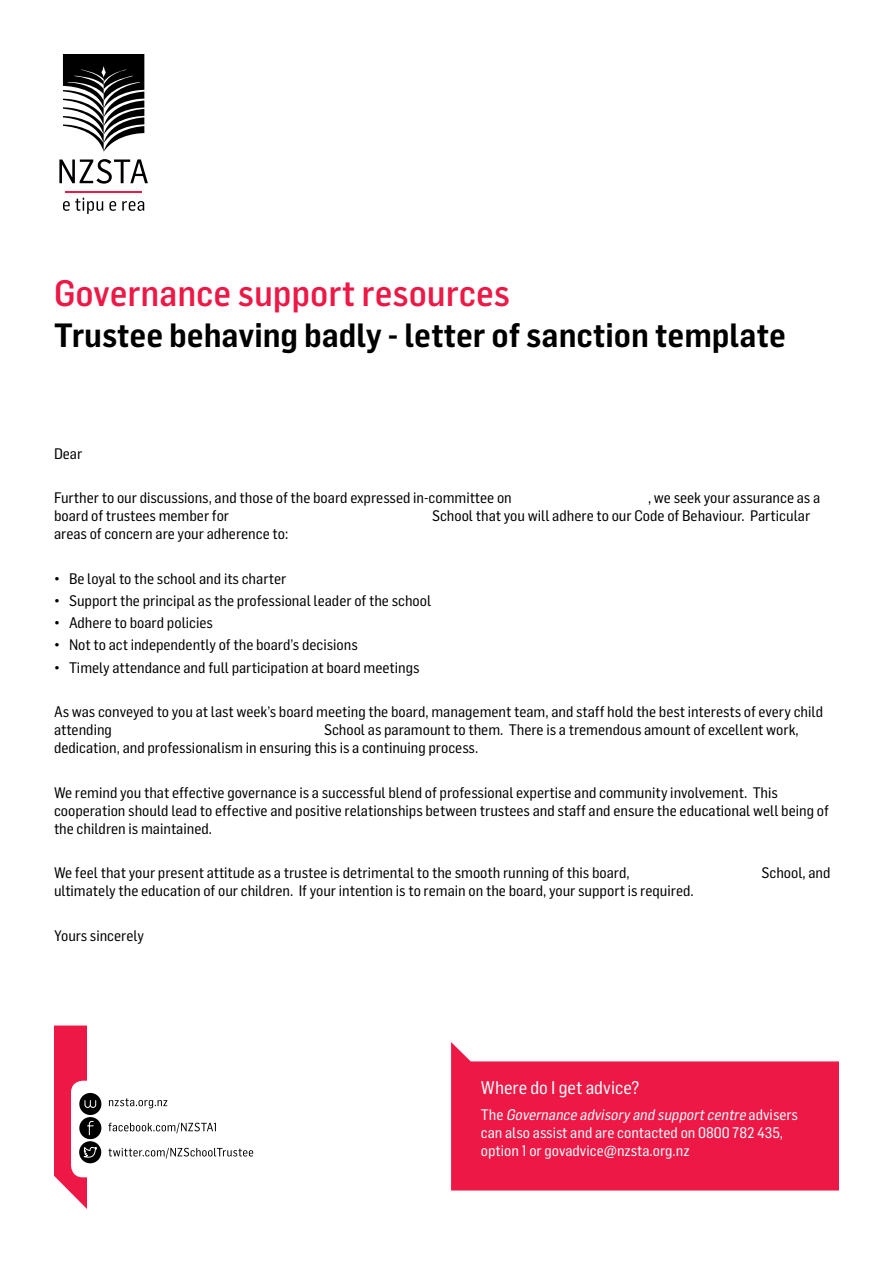
<style>
.page{position:relative;width:893px;height:1263px;background:#fff}
.page>*{position:absolute;margin:0;border:0;box-sizing:border-box;transform-origin:0 0}
.t1{font:500 36px "Flama Semicondensed";color:#ed1846}
.t2{font:600 33px "Flama Semicondensed";color:#000}
.t3{font:18px "Flama Semicondensed Basic";color:#fff}
.t4{font:15px/18px "Flama Semicondensed Basic";color:#000}
.t5{font:15px/18px "Flama Semicondensed Basic";color:#fff}
.s1{font-style:italic}
</style>
<div class="page">
<hr style="left:65px;top:191px;width:77px;height:2px;background:#ed1846">
<svg style="left:59px;top:159px;width:89px;height:25px"></svg>
<svg style="left:63px;top:198px;width:81px;height:16px"></svg>
<svg style="left:63px;top:54px;width:81px;height:98px"></svg>
<div style="left:79px;top:1117px;width:22px;height:22px;background:#000;border-radius:50%"></div>
<div style="left:79px;top:1093px;width:22px;height:22px;background:#000;border-radius:50%"></div>
<div style="left:79px;top:1141px;width:22px;height:22px;background:#000;border-radius:50%"></div>
<svg style="left:108px;top:1148px;width:145px;height:10px"></svg>
<svg style="left:108px;top:1123px;width:108px;height:10px"></svg>
<svg style="left:109px;top:1098px;width:58px;height:10px"></svg>
<svg style="left:54px;top:1025px;width:44px;height:184px"></svg>
<svg style="left:451px;top:1042px;width:388px;height:148px;background:#ef355d"></svg>
<h1 class="t1" style="left:54px;top:270px;width:458px">Governance support resources</h1>
<h2 class="t2" style="left:54px;top:313px;width:733px">Trustee behaving badly - letter of sanction template</h2>
<p class="t4" style="left:54px;top:444px;width:30px">Dear</p>
<p class="t4" style="left:54px;top:488px;width:459px">Further to our discussions, and those of the board expressed in-committee on</p>
<p class="t4" style="left:648px;top:488px;width:174px">, we seek your assurance as a</p>
<p class="t4" style="left:54px;top:506px;width:177px">board of trustees member for</p>
<p class="t4" style="left:432px;top:506px;width:380px">School that you will adhere to our Code of Behaviour. Particular</p>
<p class="t4" style="left:54px;top:524px;width:236px">areas of concern are your adherence to:</p>
<p class="t4" style="left:54px;top:569px;width:234px">• Be loyal to the school and its charter</p>
<p class="t4" style="left:54px;top:591px;width:379px">• Support the principal as the professional leader of the school</p>
<p class="t4" style="left:54px;top:613px;width:160px">• Adhere to board policies</p>
<p class="t4" style="left:54px;top:635px;width:305px">• Not to act independently of the board’s decisions</p>
<p class="t4" style="left:54px;top:658px;width:367px">• Timely attendance and full participation at board meetings</p>
<p class="t4" style="left:54px;top:702px;width:771px">As was conveyed to you at last week’s board meeting the board, management team, and staff hold the best interests of every child attending</p>
<p class="t4" style="left:54px;top:720px;width:746px;text-indent:270px">School as paramount to them. There is a tremendous amount of excellent work, dedication, and professionalism in ensuring this is a continuing process.</p>
<p class="t4" style="left:54px;top:783px;width:776px">We remind you that effective governance is a successful blend of professional expertise and community involvement. This cooperation should lead to effective and positive relationships between trustees and staff and ensure the educational well being of the children is maintained.</p>
<p class="t4" style="left:54px;top:863px;width:577px">We feel that your present attitude as a trustee is detrimental to the smooth running of this board,</p>
<p class="t4" style="left:761px;top:863px;width:71px">School, and</p>
<p class="t4" style="left:54px;top:881px;width:641px">ultimately the education of our children. If your intention is to remain on the board, your support is required.</p>
<p class="t4" style="left:54px;top:926px;width:91px">Yours sincerely</p>
<p class="t3" style="left:481px;top:1076px;width:160px">Where do I get advice?</p>
<p class="t5" style="left:481px;top:1105px;width:318px">T h e <span class="s1">Governance advisory and supportcentre</span> a d v i s e rs can also assist and are contacted on 0800 782 435, option 1 or govadvice@nzsta.org.nz</p>
</div>
